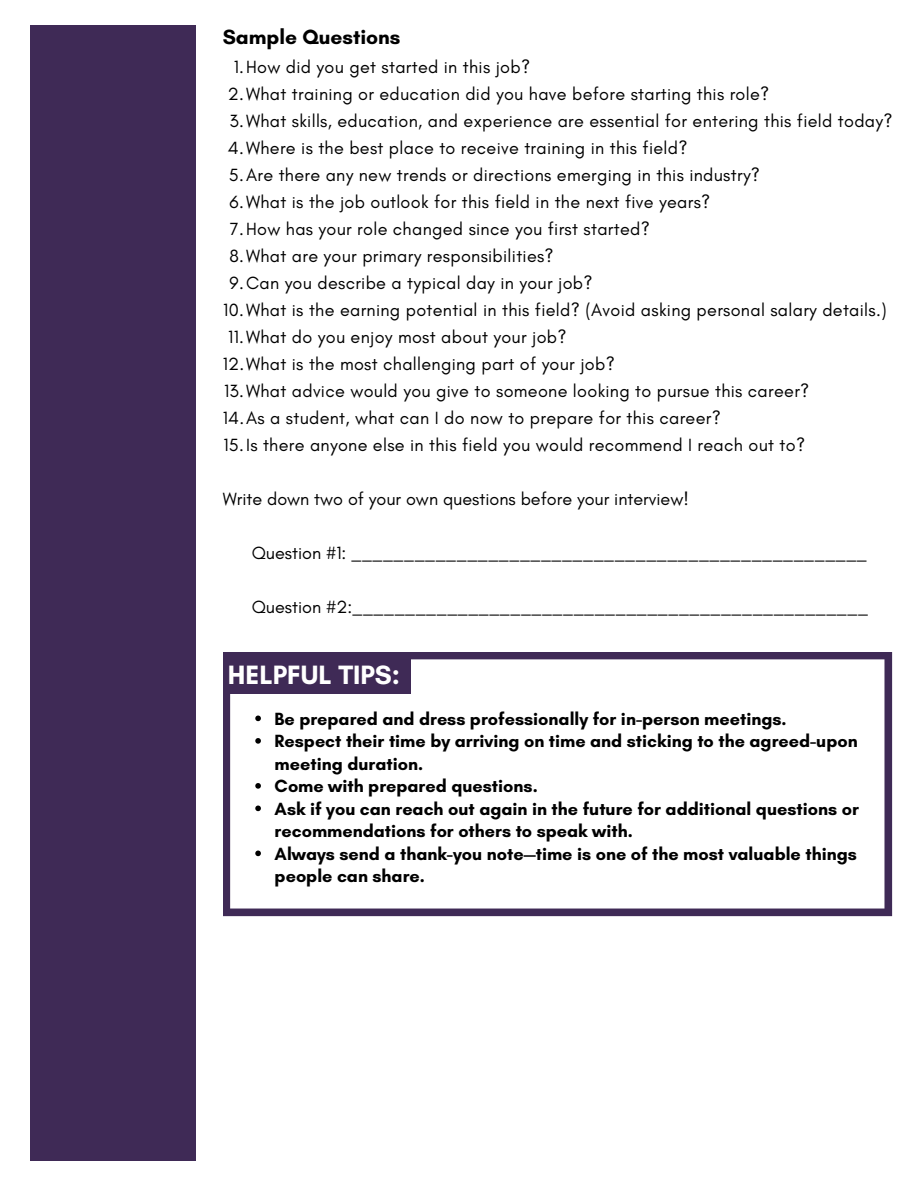
<style>
.page{position:relative;width:918px;height:1188px;background:#fff}
.page>*{position:absolute;margin:0;border:0;box-sizing:border-box;transform-origin:0 0}
.t1{font:700 27px "Glacial Indifference";color:#fff}
.t2{font:700 21px "Glacial Indifference";color:#000}
.t3{font:18px "Glacial Indifference";letter-spacing:.015em;color:#000}
.t4{font:700 18px/22.5px "Glacial Indifference";color:#000}
</style>
<div class="page">
<div style="left:30px;top:25px;width:165px;height:1135px;background:#3f2a56"></div>
<svg style="left:223px;top:652px;width:669px;height:264px"></svg>
<svg style="left:255px;top:716px;width:6px;height:5px"></svg>
<svg style="left:255px;top:738px;width:6px;height:6px"></svg>
<svg style="left:255px;top:783px;width:6px;height:6px"></svg>
<svg style="left:255px;top:806px;width:6px;height:5px"></svg>
<svg style="left:255px;top:851px;width:6px;height:5px"></svg>
<div style="left:224px;top:658px;width:186px;height:36px;background:#3f2a56"></div>
<h3 class="t2" style="left:223px;top:24px;width:179px">Sample Questions</h3>
<p class="t3" style="left:234px;top:56px;width:298px">1.How did you get started in this job?</p>
<p class="t3" style="left:228px;top:83px;width:543px">2.What training or education did you have before starting this role?</p>
<p class="t3" style="left:229px;top:110px;width:665px">3.What skills, education, and experience are essential for entering this field today?</p>
<p class="t3" style="left:228px;top:137px;width:461px">4.Where is the best place to receive training in this field?</p>
<p class="t3" style="left:229px;top:164px;width:533px">5.Are there any new trends or directions emerging in this industry?</p>
<p class="t3" style="left:230px;top:191px;width:482px">6.What is the job outlook for this field in the next five years?</p>
<p class="t3" style="left:230px;top:218px;width:421px">7.How has your role changed since you first started?</p>
<p class="t3" style="left:229px;top:245px;width:326px">8.What are your primary responsibilities?</p>
<p class="t3" style="left:230px;top:272px;width:364px">9.Can you describe a typical day in your job?</p>
<p class="t3" style="left:223px;top:299px;width:665px">10.What is the earning potential in this field? (Avoid asking personal salary details.)</p>
<p class="t3" style="left:228px;top:326px;width:340px">11.What do you enjoy most about your job?</p>
<p class="t3" style="left:223px;top:353px;width:394px">12.What is the most challenging part of your job?</p>
<p class="t3" style="left:224px;top:380px;width:587px">13.What advice would you give to someone looking to pursue this career?</p>
<p class="t3" style="left:223px;top:407px;width:500px">14.As a student, what can I do now to prepare for this career?</p>
<p class="t3" style="left:223px;top:434px;width:583px">15.Is there anyone else in this field you would recommend I reach out to?</p>
<p class="t3" style="left:223px;top:488px;width:468px">Write down two of your own questions before your interview!</p>
<p class="t3" style="left:252px;top:542px;width:617px">Question #1: _________________________________________________</p>
<p class="t3" style="left:252px;top:596px;width:618px">Question #2:_________________________________________________</p>
<p class="t1" style="left:228px;top:658px;width:174px">HELPFUL TIPS:</p>
<p class="t4" style="left:275px;top:707px;width:513px">Be prepared and dress professionally for in-person meetings.</p>
<p class="t4" style="left:275px;top:729px;width:585px">Respect their time by arriving on time and sticking to the agreed-upon meeting duration.</p>
<p class="t4" style="left:275px;top:774px;width:265px">Come with prepared questions.</p>
<p class="t4" style="left:275px;top:797px;width:586px">Ask if you can reach out again in the future for additional questions or recommendations for others to speak with.</p>
<p class="t4" style="left:275px;top:842px;width:584px">Always send a thank-you note—time is one of the most valuable things people can share.</p>
</div>
